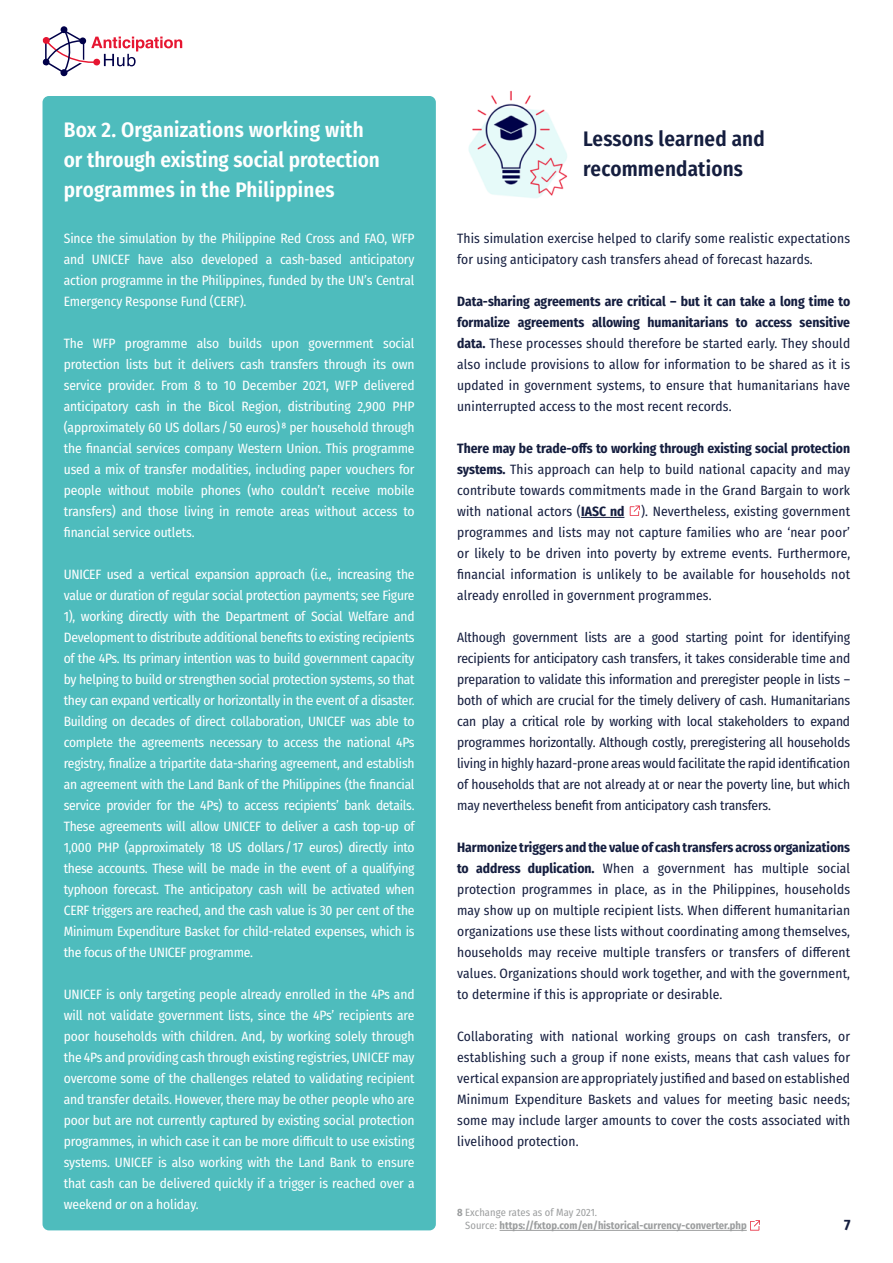
<style>
.page{position:relative;width:893px;height:1263px;background:#fff}
.page>*{position:absolute;margin:0;border:0;box-sizing:border-box;transform-origin:0 0}
.t1{font:600 21px/30px "Fira Sans Condensed";letter-spacing:.01em;color:#fff}
.t2{font:600 21px/30px "Fira Sans Condensed";letter-spacing:.01em;color:#151e3f}
.t3{font:700 15px "Fira Sans Condensed";color:#151e3f}
.t4{font:13.5px/21px "Fira Sans Condensed";letter-spacing:-.01em;color:#fff;text-align:justify}
.t5{font:13.5px/21px "Fira Sans Condensed";letter-spacing:.01em;color:#151e3f;text-align:justify}
.t6{font:700 10.5px/13.2px "Fira Sans Condensed";letter-spacing:.005em;color:#9c9e9f}
.s1{font-weight:700}
.s2{font-weight:400}
</style>
<div class="page">
<div style="left:43px;top:96px;width:393px;height:1134px;background:#4ebcbd;border-radius:6px"></div>
<hr style="left:500px;top:1230px;width:247px;height:1px;background:#9c9e9f">
<svg style="left:750px;top:1220px;width:10px;height:10px"></svg>
<hr style="left:581px;top:517px;width:43px;height:1px;background:#151e3f">
<svg style="left:630px;top:506px;width:10px;height:10px"></svg>
<img style="left:468px;top:90px;width:100px;height:108px">
<svg style="left:42px;top:26px;width:140px;height:51px"></svg>
<h1 class="t1" style="left:64px;top:113px;width:318px">Box 2. Organizations working with or through existing social protection programmes in the Philippines</h1>
<p class="t4" style="left:64px;top:227px;width:352px">Since the simulation by the Philippine Red Cross and FAO, WFP and UNICEF have also developed a cash-based anticipatory action programme in the Philippines, funded by the UN’s Central Emergency Response Fund (CERF).</p>
<p class="t4" style="left:64px;top:332px;width:352px">The WFP programme also builds upon government social protection lists but it delivers cash transfers through its own service provider. From 8 to 10 December 2021, WFP delivered anticipatory cash in the Bicol Region, distributing 2,900 PHP (approximately 60 US dollars/50 euros)8 per household through the financial services company Western Union. This programme used a mix of transfer modalities, including paper vouchers for people without mobile phones (who couldn’t receive mobile transfers) and those living in remote areas without access to financial service outlets.</p>
<p class="t4" style="left:64px;top:563px;width:352px">UNICEF used a vertical expansion approach (i.e., increasing the value or duration of regular social protection payments; see Figure 1), working directly with the Department of Social Welfare and Development to distribute additional benefits to existing recipients of the 4Ps. Its primary intention was to build government capacity by helping to build or strengthen social protection systems, so that they can expand vertically or horizontally in the event of a disaster.<br>Building on decades of direct collaboration, UNICEF was able to complete the agreements necessary to access the national 4Ps registry, finalize a tripartite data-sharing agreement, and establish an agreement with the Land Bank of the Philippines (the financial service provider for the 4Ps) to access recipients’ bank details.<br>These agreements will allow UNICEF to deliver a cash top-up of 1,000 PHP (approximately 18 US dollars/17 euros) directly into these accounts. These will be made in the event of a qualifying typhoon forecast. The anticipatory cash will be activated when CERF triggers are reached, and the cash value is 30 per cent of the Minimum Expenditure Basket for child-related expenses, which is the focus of the UNICEF programme.</p>
<p class="t4" style="left:64px;top:984px;width:352px">UNICEF is only targeting people already enrolled in the 4Ps and will not validate government lists, since the 4Ps’ recipients are poor households with children. And, by working solely through the 4Ps and providing cash through existing registries, UNICEF may overcome some of the challenges related to validating recipient and transfer details. However, there may be other people who are poor but are not currently captured by existing social protection programmes, in which case it can be more difficult to use existing systems. UNICEF is also working with the Land Bank to ensure that cash can be delivered quickly if a trigger is reached over a weekend or on a holiday.</p>
<h1 class="t2" style="left:583px;top:123px;width:183px">Lessons learned and recommendations</h1>
<p class="t5" style="left:457px;top:227px;width:395px">This simulation exercise helped to clarify some realistic expectations for using anticipatory cash transfers ahead of forecast hazards.</p>
<p class="t5" style="left:457px;top:290px;width:395px"><span class="s1">Data-sharing agreements are critical – but it can take a long time to formalize agreements allowing humanitarians to access sensitive data.</span> These processes should therefore be started early. They should also include provisions to allow for information to be shared as it is updated in government systems, to ensure that humanitarians have uninterrupted access to the most recent records.</p>
<p class="t5" style="left:457px;top:437px;width:395px"><span class="s1">There may be trade-offs to working through existing social protection systems.</span> This approach can help to build national capacity and may contribute towards commitments made in the Grand Bargain to work with national actors (<span class="s1">IASC nd</span> ). Nevertheless, existing government programmes and lists may not capture families who are ‘near poor’ or likely to be driven into poverty by extreme events. Furthermore, financial information is unlikely to be available for households not already enrolled in government programmes.</p>
<p class="t5" style="left:457px;top:626px;width:395px">Although government lists are a good starting point for identifying recipients for anticipatory cash transfers, it takes considerable time and preparation to validate this information and preregister people in lists – both of which are crucial for the timely delivery of cash. Humanitarians can play a critical role by working with local stakeholders to expand programmes horizontally. Although costly, preregistering all households living in highly hazard-prone areas would facilitate the rapid identification of households that are not already at or near the poverty line, but which may nevertheless benefit from anticipatory cash transfers.</p>
<p class="t5" style="left:457px;top:836px;width:395px"><span class="s1">Harmonize triggers and the value of cash transfers across organizations to address duplication.</span> When a government has multiple social protection programmes in place, as in the Philippines, households may show up on multiple recipient lists. When different humanitarian organizations use these lists without coordinating among themselves, households may receive multiple transfers or transfers of different values. Organizations should work together, and with the government, to determine if this is appropriate or desirable.</p>
<p class="t5" style="left:457px;top:1026px;width:395px">Collaborating with national working groups on cash transfers, or establishing such a group if none exists, means that cash values for vertical expansion are appropriately justified and based on established Minimum Expenditure Baskets and values for meeting basic needs; some may include larger amounts to cover the costs associated with livelihood protection.</p>
<p class="t6" style="left:465px;top:1205px;width:283px;text-indent:-8px">8 <span class="s2">Exchange rates as of May 2021.<br>Source:</span> https://fxtop.com/en/historical-currency-converter.php</p>
<p class="t3" style="left:844px;top:1212px;width:8px">7</p>
</div>
